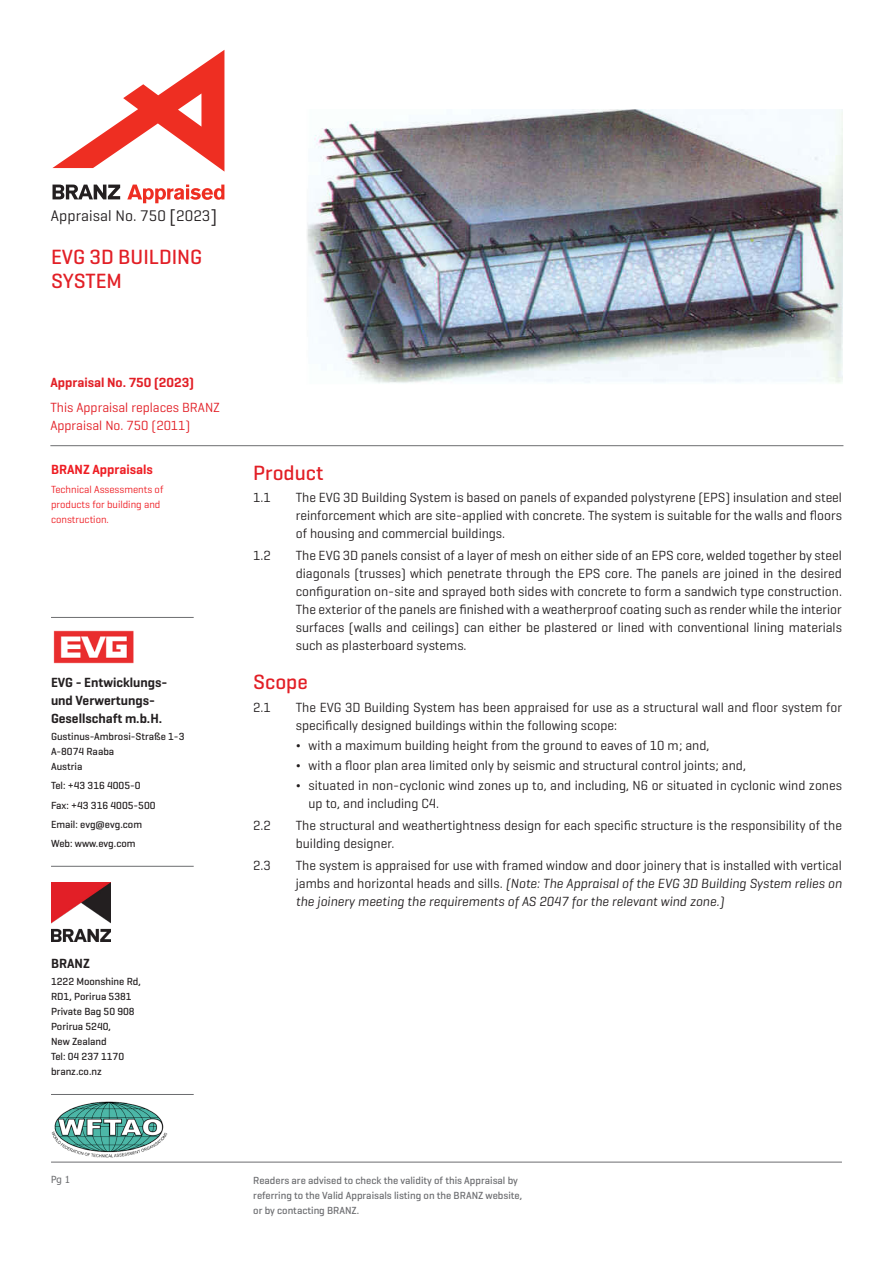
<style>
.page{position:relative;width:893px;height:1263px;background:#fff}
.page>*{position:absolute;margin:0;border:0;box-sizing:border-box;transform-origin:0 0}
.H3_Geo_P{font:500 21px/24px "Geogrotesque";color:#e21f26}
.t1{font:15.6px "Geogrotesque";letter-spacing:.005em;color:#231f20}
.t2{font:13.5px/18px "Geogrotesque";color:#231f20;text-align:justify}
.H5_Geo_P{font:600 13.5px/18px "Geogrotesque";color:#231f20}
.H4_Geo_P{font:13.5px/18px "Geogrotesque";color:#e21f26}
.H4_Geo_P-2{font:600 13.5px "Geogrotesque";color:#e21f26}
.Body{font:600 13.5px "Geogrotesque";color:#ee1d23}
.Small_Body_Geo_P{font:500 10.5px/15px "Geogrotesque";color:#231f20}
.Small_Body_Geo_P-2{font:500 10.5px/15px "Geogrotesque";color:#6c6d70}
.Body-2{font:10.5px/15px "Geogrotesque";color:#ee1d23}
.t3{font:9.75px "Tahoma";color:#6c6d70}
.s1{font-size:18.3px}
.s2{font-weight:500}
.s3{font-style:italic}
</style>
<div class="page">
<hr style="left:51px;top:617px;width:143px;height:1px;background:#6c6d70">
<img style="left:53px;top:630px;width:81px;height:34px">
<hr style="left:51px;top:866px;width:143px;height:1px;background:#6c6d70">
<img style="left:51px;top:882px;width:60px;height:60px">
<hr style="left:51px;top:1094px;width:143px;height:1px;background:#6c6d70">
<hr style="left:50px;top:445px;width:793px;height:1px;background:#6c6d70">
<hr style="left:51px;top:1162px;width:791px;height:1px;background:#6c6d70">
<img style="left:51px;top:1101px;width:117px;height:57px">
<svg style="left:52px;top:50px;width:172px;height:122px"></svg>
<svg style="left:127px;top:185px;width:97px;height:18px"></svg>
<svg style="left:53px;top:185px;width:67px;height:14px"></svg>
<img style="left:307px;top:109px;width:536px;height:274px">
<p class="t1" style="left:51px;top:206px;width:168px">Appraisal No. 750 <span class="s1">[</span>2023<span class="s1">]</span></p>
<p class="H3_Geo_P" style="left:51px;top:245px;width:153px">EVG 3D BUILDING<br>SYSTEM</p>
<p class="H4_Geo_P-2" style="left:50px;top:374px;width:145px">Appraisal No. 750 (2023)</p>
<p class="H4_Geo_P" style="left:50px;top:398px;width:171px">This Appraisal replaces BRANZ<br>Appraisal No. 750 (2011)</p>
<p class="Body" style="left:51px;top:461px;width:103px">BRANZ Appraisals</p>
<p class="Body-2" style="left:51px;top:482px;width:114px">Technical Assessments of products for building and construction.</p>
<p class="H5_Geo_P" style="left:51px;top:673px;width:118px">EVG - Entwicklungs&shy;und Verwertungs-<br>Gesellschaft m.b.H.</p>
<p class="Small_Body_Geo_P" style="left:51px;top:729px;width:135px">Gustinus-Ambrosi-Straße 1-3</p>
<p class="Small_Body_Geo_P" style="left:51px;top:744px;width:65px">A-8074 Raaba</p>
<p class="Small_Body_Geo_P" style="left:51px;top:759px;width:33px">Austria</p>
<p class="Small_Body_Geo_P" style="left:51px;top:778px;width:91px">Tel: +43 316 4005-0</p>
<p class="Small_Body_Geo_P" style="left:51px;top:797px;width:106px">Fax: +43 316 4005-500</p>
<p class="Small_Body_Geo_P" style="left:51px;top:817px;width:93px">Email: evg@evg.com</p>
<p class="Small_Body_Geo_P" style="left:51px;top:836px;width:86px">Web: www.evg.com</p>
<p class="H5_Geo_P" style="left:51px;top:954px;width:40px">BRANZ</p>
<p class="Small_Body_Geo_P" style="left:51px;top:974px;width:91px">1222 Moonshine Rd,</p>
<p class="Small_Body_Geo_P" style="left:51px;top:989px;width:82px">RD1, Porirua 5381</p>
<p class="Small_Body_Geo_P" style="left:51px;top:1004px;width:85px">Private Bag 50 908</p>
<p class="Small_Body_Geo_P" style="left:51px;top:1019px;width:62px">Porirua 5240,<br>New Zealand</p>
<p class="Small_Body_Geo_P" style="left:51px;top:1049px;width:75px">Tel: 04 237 1170</p>
<p class="Small_Body_Geo_P" style="left:51px;top:1064px;width:52px">branz.co.nz</p>
<p class="H3_Geo_P" style="left:253px;top:460px;width:72px">Product</p>
<p class="t2" style="left:253px;top:488px;width:19px">1.1</p>
<p class="t2" style="left:296px;top:488px;width:548px">The EVG 3D Building System is based on panels of expanded polystyrene (EPS) insulation and steel reinforcement which are site-applied with concrete. The system is suitable for the walls and floors of housing and commercial buildings.</p>
<p class="t2" style="left:253px;top:546px;width:19px">1.2</p>
<p class="t2" style="left:296px;top:546px;width:548px">The EVG 3D panels consist of a layer of mesh on either side of an EPS core, welded together by steel diagonals (trusses) which penetrate through the EPS core. The panels are joined in the desired configuration on-site and sprayed both sides with concrete to form a sandwich type construction.<br>The exterior of the panels are finished with a weatherproof coating such as render while the interior surfaces (walls and ceilings) can either be plastered or lined with conventional lining materials such as plasterboard systems.</p>
<p class="H3_Geo_P" style="left:253px;top:670px;width:56px">Scope</p>
<p class="t2" style="left:253px;top:697px;width:19px">2.1</p>
<p class="t2" style="left:296px;top:697px;width:548px">The EVG 3D Building System has been appraised for use as a structural wall and floor system for specifically designed buildings within the following scope:</p>
<p class="t2" style="left:296px;top:736px;width:415px"><span class="s2">¬</span> with a maximum building height from the ground to eaves of 10 m; and,</p>
<p class="t2" style="left:296px;top:756px;width:452px"><span class="s2">¬</span> with a floor plan area limited only by seismic and structural control joints; and,</p>
<p class="t2" style="left:309px;top:776px;width:535px;text-indent:-13px"><span class="s2">¬</span> situated in non-cyclonic wind zones up to, and including, N6 or situated in cyclonic wind zones up to, and including C4.</p>
<p class="t2" style="left:253px;top:816px;width:19px">2.2</p>
<p class="t2" style="left:296px;top:816px;width:548px">The structural and weathertightness design for each specific structure is the responsibility of the building designer.</p>
<p class="t2" style="left:253px;top:856px;width:19px">2.3</p>
<p class="t2" style="left:296px;top:856px;width:548px">The system is appraised for use with framed window and door joinery that is installed with vertical jambs and horizontal heads and sills. <span class="s3">(Note: The Appraisal of the EVG 3D Building System relies on the joinery meeting the requirements of AS 2047 for the relevant wind zone.)</span></p>
<p class="t3" style="left:51px;top:1173px;width:21px">Pg 1</p>
<p class="Small_Body_Geo_P-2" style="left:253px;top:1172px;width:270px">Readers are advised to check the validity of this Appraisal by referring to the Valid Appraisals listing on the BRANZ website, or by contacting BRANZ.</p>
</div>
